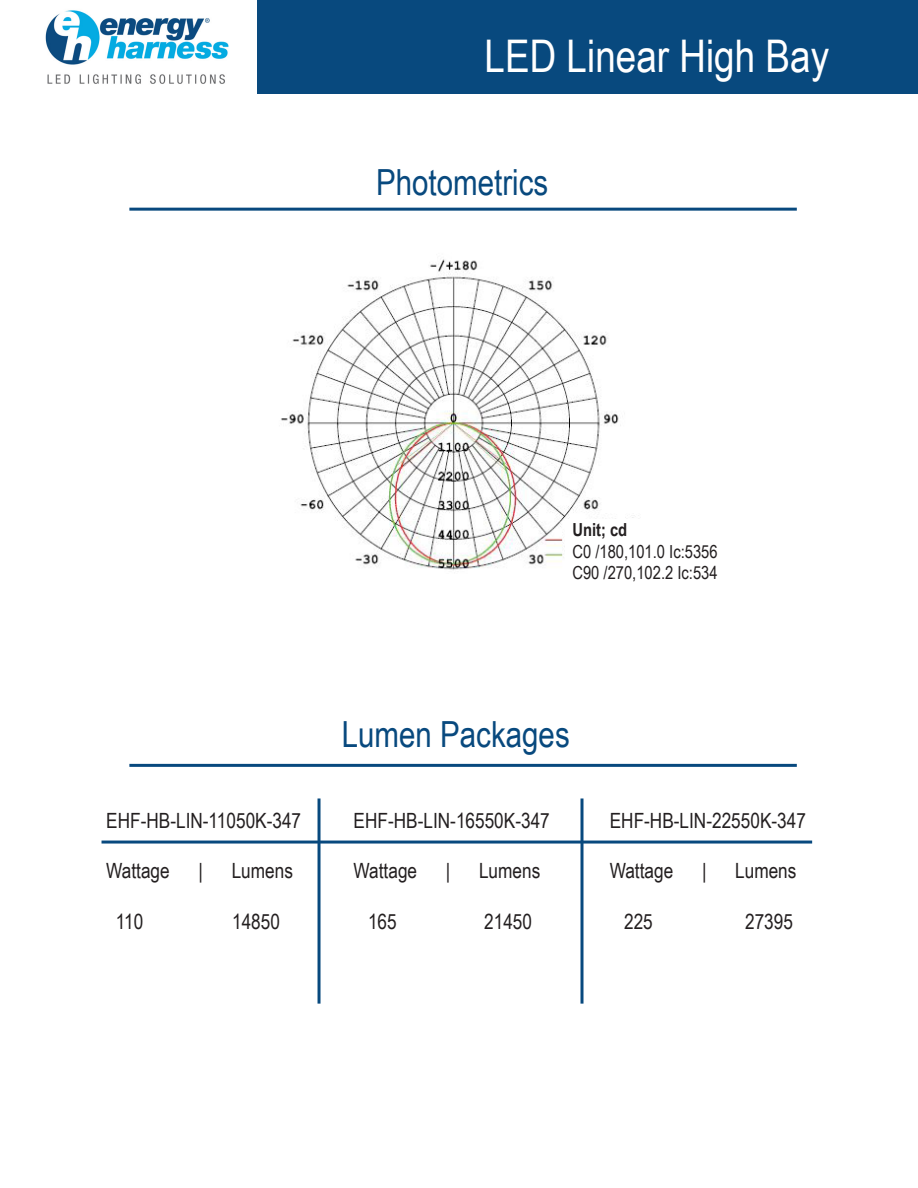
<style>
.page{position:relative;width:918px;height:1188px;background:#fff}
.page>*{position:absolute;margin:0;border:0;box-sizing:border-box;transform-origin:0 0}
.t1{font:45px "Arial Narrow";color:#fff}
.t2{font:36px "Arial Narrow";color:#08497e}
.t3{font:21px "Arial Narrow";color:#231f20}
.t4{font:18px "Arial Narrow";color:#231f20}
.t5{font:700 18px "Arial Narrow";color:#231f20}
</style>
<div class="page">
<div style="left:257px;top:0;width:661px;height:94px;background:#08497e"></div>
<img style="left:45px;top:10px;width:184px;height:74px">
<hr style="left:129px;top:208px;width:668px;height:3px;background:#08497e">
<img style="left:281px;top:259px;width:353px;height:311px">
<hr style="left:129px;top:764px;width:668px;height:3px;background:#08497e">
<hr style="left:318px;top:798px;width:3px;height:206px;background:#08497e">
<svg style="left:580px;top:798px;width:4px;height:206px"></svg>
<hr style="left:102px;top:841px;width:710px;height:3px;background:#08497e">
<div style="left:565px;top:519px;width:148px;height:54px;background:#fff"></div>
<p class="t1" style="left:485px;top:23px;width:346px">LED Linear High Bay</p>
<p class="t2" style="left:376px;top:156px;width:174px">Photometrics</p>
<p class="t5" style="left:572px;top:516px;width:56px">Unit; cd</p>
<p class="t4" style="left:572px;top:538px;width:147px">C0 /180,101.0 Ic:5356</p>
<p class="t4" style="left:572px;top:560px;width:147px">C90 /270,102.2 Ic:534</p>
<p class="t3" style="left:106px;top:805px;width:196px">EHF-HB-LIN-11050K-347</p>
<p class="t3" style="left:106px;top:855px;width:65px">Wattage</p>
<p class="t3" style="left:199px;top:855px;width:6px">|</p>
<p class="t3" style="left:232px;top:855px;width:63px">Lumens</p>
<p class="t3" style="left:116px;top:906px;width:29px">110</p>
<p class="t3" style="left:232px;top:906px;width:49px">14850</p>
<p class="t2" style="left:342px;top:708px;width:230px">Lumen Packages</p>
<p class="t3" style="left:354px;top:805px;width:198px">EHF-HB-LIN-16550K-347</p>
<p class="t3" style="left:354px;top:855px;width:65px">Wattage</p>
<p class="t3" style="left:446px;top:855px;width:6px">|</p>
<p class="t3" style="left:479px;top:855px;width:63px">Lumens</p>
<p class="t3" style="left:368px;top:906px;width:30px">165</p>
<p class="t3" style="left:484px;top:906px;width:49px">21450</p>
<p class="t3" style="left:610px;top:805px;width:198px">EHF-HB-LIN-22550K-347</p>
<p class="t3" style="left:610px;top:855px;width:65px">Wattage</p>
<p class="t3" style="left:702px;top:855px;width:6px">|</p>
<p class="t3" style="left:735px;top:855px;width:63px">Lumens</p>
<p class="t3" style="left:624px;top:906px;width:30px">225</p>
<p class="t3" style="left:745px;top:906px;width:49px">27395</p>
</div>
